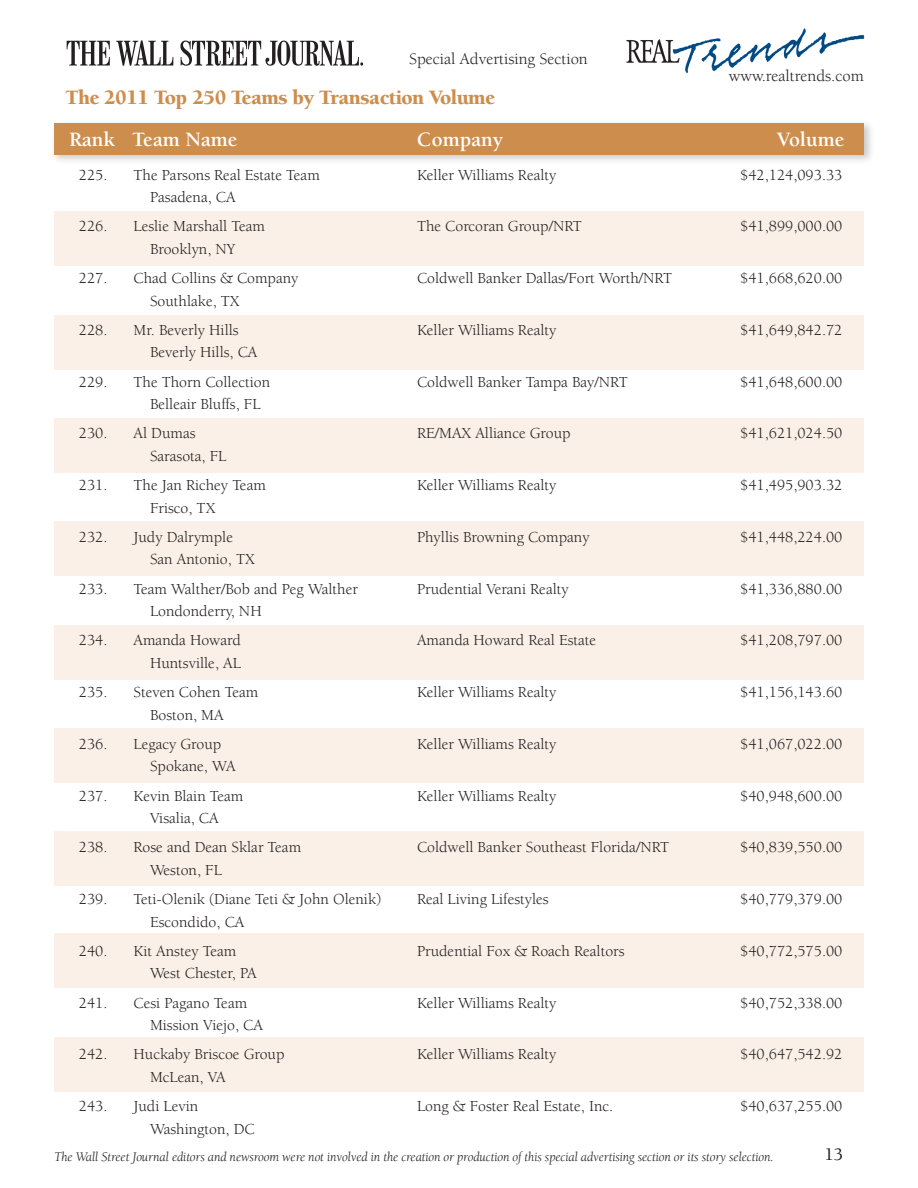
<style>
.page{position:relative;width:918px;height:1188px;background:#fff}
.page>*{position:absolute;margin:0;border:0;box-sizing:border-box;transform-origin:0 0}
.t1{font:900 21px "Berkeley";letter-spacing:-.025em;color:#cd8d4c}
.t2{font:700 21px "Berkeley";color:#fff}
.t3{font:500 18px "Berkeley";color:#231f20}
.t4{font:16.5px "Berkeley";color:#231f20}
.t5{font:15.75px "Berkeley";color:#231f20}
.t6{font:italic 13.5px "Berkeley";letter-spacing:-.01em;color:#231f20}
</style>
<div class="page">
<div style="left:54px;top:212px;width:810px;height:54px;background:#faf0e7"></div>
<div style="left:54px;top:315px;width:810px;height:54px;background:#faf0e7"></div>
<div style="left:54px;top:418px;width:810px;height:55px;background:#faf0e7"></div>
<div style="left:54px;top:522px;width:810px;height:54px;background:#faf0e7"></div>
<div style="left:54px;top:625px;width:810px;height:54px;background:#faf0e7"></div>
<div style="left:54px;top:728px;width:810px;height:55px;background:#faf0e7"></div>
<div style="left:54px;top:832px;width:810px;height:54px;background:#faf0e7"></div>
<div style="left:49px;top:118px;width:827px;height:48px;background:#231f20;opacity:.25"></div>
<div style="left:54px;top:123px;width:810px;height:32px;background:#cd8d4c"></div>
<div style="left:54px;top:934px;width:810px;height:54px;background:#faf0e7"></div>
<div style="left:54px;top:1037px;width:810px;height:54px;background:#faf0e7"></div>
<svg style="left:67px;top:41px;width:43px;height:25px"></svg>
<svg style="left:116px;top:41px;width:57px;height:25px"></svg>
<svg style="left:180px;top:41px;width:183px;height:25px"></svg>
<img style="left:626px;top:28px;width:239px;height:45px">
<p class="t4" style="left:409px;top:50px;width:180px">Special Advertising Section</p>
<p class="t4" style="left:729px;top:67px;width:137px">www.realtrends.com</p>
<h1 class="t1" style="left:66px;top:86px;width:431px">The 2011 Top 250 Teams by Transaction Volume</h1>
<h1 class="t2" style="left:69px;top:129px;width:170px">Rank Team Name</h1>
<h1 class="t2" style="left:417px;top:129px;width:88px">Company</h1>
<h1 class="t2" style="left:777px;top:129px;width:69px">Volume</h1>
<p class="t5" style="left:79px;top:166px;width:30px">225.</p>
<p class="t5" style="left:134px;top:166px;width:188px">The Parsons Real Estate Team</p>
<p class="t5" style="left:417px;top:166px;width:141px">Keller Williams Realty</p>
<p class="t5" style="left:740px;top:166px;width:104px">$42,124,093.33</p>
<p class="t5" style="left:150px;top:189px;width:87px">Pasadena, CA</p>
<p class="t5" style="left:79px;top:218px;width:30px">226.</p>
<p class="t5" style="left:134px;top:218px;width:133px">Leslie Marshall Team</p>
<p class="t5" style="left:417px;top:218px;width:166px">The Corcoran Group/NRT</p>
<p class="t5" style="left:740px;top:218px;width:104px">$41,899,000.00</p>
<p class="t5" style="left:150px;top:241px;width:87px">Brooklyn, NY</p>
<p class="t5" style="left:79px;top:270px;width:30px">227.</p>
<p class="t5" style="left:134px;top:270px;width:167px">Chad Collins &amp; Company</p>
<p class="t5" style="left:417px;top:270px;width:257px">Coldwell Banker Dallas/Fort Worth/NRT</p>
<p class="t5" style="left:740px;top:270px;width:104px">$41,668,620.00</p>
<p class="t5" style="left:150px;top:292px;width:91px">Southlake, TX</p>
<p class="t5" style="left:79px;top:322px;width:30px">228.</p>
<p class="t5" style="left:134px;top:322px;width:107px">Mr. Beverly Hills</p>
<p class="t5" style="left:417px;top:322px;width:141px">Keller Williams Realty</p>
<p class="t5" style="left:740px;top:322px;width:104px">$41,649,842.72</p>
<p class="t5" style="left:150px;top:344px;width:109px">Beverly Hills, CA</p>
<p class="t5" style="left:79px;top:373px;width:30px">229.</p>
<p class="t5" style="left:134px;top:373px;width:138px">The Thorn Collection</p>
<p class="t5" style="left:417px;top:373px;width:212px">Coldwell Banker Tampa Bay/NRT</p>
<p class="t5" style="left:740px;top:373px;width:104px">$41,648,600.00</p>
<p class="t5" style="left:150px;top:396px;width:112px">Belleair Bluffs, FL</p>
<p class="t5" style="left:79px;top:425px;width:30px">230.</p>
<p class="t5" style="left:134px;top:425px;width:64px">Al Dumas</p>
<p class="t5" style="left:417px;top:425px;width:155px">RE/MAX Alliance Group</p>
<p class="t5" style="left:740px;top:425px;width:104px">$41,621,024.50</p>
<p class="t5" style="left:150px;top:448px;width:78px">Sarasota, FL</p>
<p class="t5" style="left:79px;top:477px;width:30px">231.</p>
<p class="t5" style="left:134px;top:477px;width:134px">The Jan Richey Team</p>
<p class="t5" style="left:417px;top:477px;width:141px">Keller Williams Realty</p>
<p class="t5" style="left:740px;top:477px;width:104px">$41,495,903.32</p>
<p class="t5" style="left:150px;top:499px;width:67px">Frisco, TX</p>
<p class="t5" style="left:79px;top:529px;width:30px">232.</p>
<p class="t5" style="left:134px;top:529px;width:101px">Judy Dalrymple</p>
<p class="t5" style="left:417px;top:529px;width:174px">Phyllis Browning Company</p>
<p class="t5" style="left:740px;top:529px;width:104px">$41,448,224.00</p>
<p class="t5" style="left:150px;top:551px;width:106px">San Antonio, TX</p>
<p class="t5" style="left:79px;top:580px;width:30px">233.</p>
<p class="t5" style="left:134px;top:580px;width:226px">Team Walther/Bob and Peg Walther</p>
<p class="t5" style="left:417px;top:580px;width:153px">Prudential Verani Realty</p>
<p class="t5" style="left:740px;top:580px;width:104px">$41,336,880.00</p>
<p class="t5" style="left:150px;top:603px;width:113px">Londonderry, NH</p>
<p class="t5" style="left:79px;top:632px;width:30px">234.</p>
<p class="t5" style="left:134px;top:632px;width:109px">Amanda Howard</p>
<p class="t5" style="left:417px;top:632px;width:181px">Amanda Howard Real Estate</p>
<p class="t5" style="left:740px;top:632px;width:104px">$41,208,797.00</p>
<p class="t5" style="left:150px;top:655px;width:92px">Huntsville, AL</p>
<p class="t5" style="left:79px;top:684px;width:30px">235.</p>
<p class="t5" style="left:134px;top:684px;width:126px">Steven Cohen Team</p>
<p class="t5" style="left:417px;top:684px;width:141px">Keller Williams Realty</p>
<p class="t5" style="left:740px;top:684px;width:104px">$41,156,143.60</p>
<p class="t5" style="left:150px;top:706px;width:75px">Boston, MA</p>
<p class="t5" style="left:79px;top:736px;width:30px">236.</p>
<p class="t5" style="left:134px;top:736px;width:89px">Legacy Group</p>
<p class="t5" style="left:417px;top:736px;width:141px">Keller Williams Realty</p>
<p class="t5" style="left:740px;top:736px;width:104px">$41,067,022.00</p>
<p class="t5" style="left:150px;top:758px;width:87px">Spokane, WA</p>
<p class="t5" style="left:79px;top:787px;width:30px">237.</p>
<p class="t5" style="left:134px;top:787px;width:111px">Kevin Blain Team</p>
<p class="t5" style="left:417px;top:787px;width:141px">Keller Williams Realty</p>
<p class="t5" style="left:740px;top:787px;width:104px">$40,948,600.00</p>
<p class="t5" style="left:150px;top:810px;width:70px">Visalia, CA</p>
<p class="t5" style="left:79px;top:839px;width:30px">238.</p>
<p class="t5" style="left:134px;top:839px;width:169px">Rose and Dean Sklar Team</p>
<p class="t5" style="left:417px;top:839px;width:254px">Coldwell Banker Southeast Florida/NRT</p>
<p class="t5" style="left:740px;top:839px;width:104px">$40,839,550.00</p>
<p class="t5" style="left:150px;top:862px;width:73px">Weston, FL</p>
<p class="t5" style="left:79px;top:891px;width:30px">239.</p>
<p class="t5" style="left:134px;top:891px;width:249px">Teti-Olenik (Diane Teti &amp; John Olenik)</p>
<p class="t5" style="left:417px;top:891px;width:133px">Real Living Lifestyles</p>
<p class="t5" style="left:740px;top:891px;width:104px">$40,779,379.00</p>
<p class="t5" style="left:150px;top:913px;width:96px">Escondido, CA</p>
<p class="t5" style="left:79px;top:943px;width:30px">240.</p>
<p class="t5" style="left:134px;top:943px;width:104px">Kit Anstey Team</p>
<p class="t5" style="left:417px;top:943px;width:209px">Prudential Fox &amp; Roach Realtors</p>
<p class="t5" style="left:740px;top:943px;width:104px">$40,772,575.00</p>
<p class="t5" style="left:150px;top:965px;width:108px">West Chester, PA</p>
<p class="t5" style="left:79px;top:994px;width:30px">241.</p>
<p class="t5" style="left:134px;top:994px;width:115px">Cesi Pagano Team</p>
<p class="t5" style="left:417px;top:994px;width:141px">Keller Williams Realty</p>
<p class="t5" style="left:740px;top:994px;width:104px">$40,752,338.00</p>
<p class="t5" style="left:150px;top:1017px;width:115px">Mission Viejo, CA</p>
<p class="t5" style="left:79px;top:1046px;width:30px">242.</p>
<p class="t5" style="left:134px;top:1046px;width:153px">Huckaby Briscoe Group</p>
<p class="t5" style="left:417px;top:1046px;width:141px">Keller Williams Realty</p>
<p class="t5" style="left:740px;top:1046px;width:104px">$40,647,542.92</p>
<p class="t5" style="left:150px;top:1069px;width:77px">McLean, VA</p>
<p class="t5" style="left:79px;top:1098px;width:30px">243.</p>
<p class="t5" style="left:134px;top:1098px;width:66px">Judi Levin</p>
<p class="t5" style="left:417px;top:1098px;width:198px">Long &amp; Foster Real Estate, Inc.</p>
<p class="t5" style="left:740px;top:1098px;width:104px">$40,637,255.00</p>
<p class="t5" style="left:150px;top:1120px;width:106px">Washington, DC</p>
<p class="t6" style="left:54px;top:1150px;width:721px">The Wall Street Journal editors and newsroom were not involved in the creation or production of this special advertising section or its story selection.</p>
<p class="t3" style="left:825px;top:1145px;width:9px">13</p>
</div>
